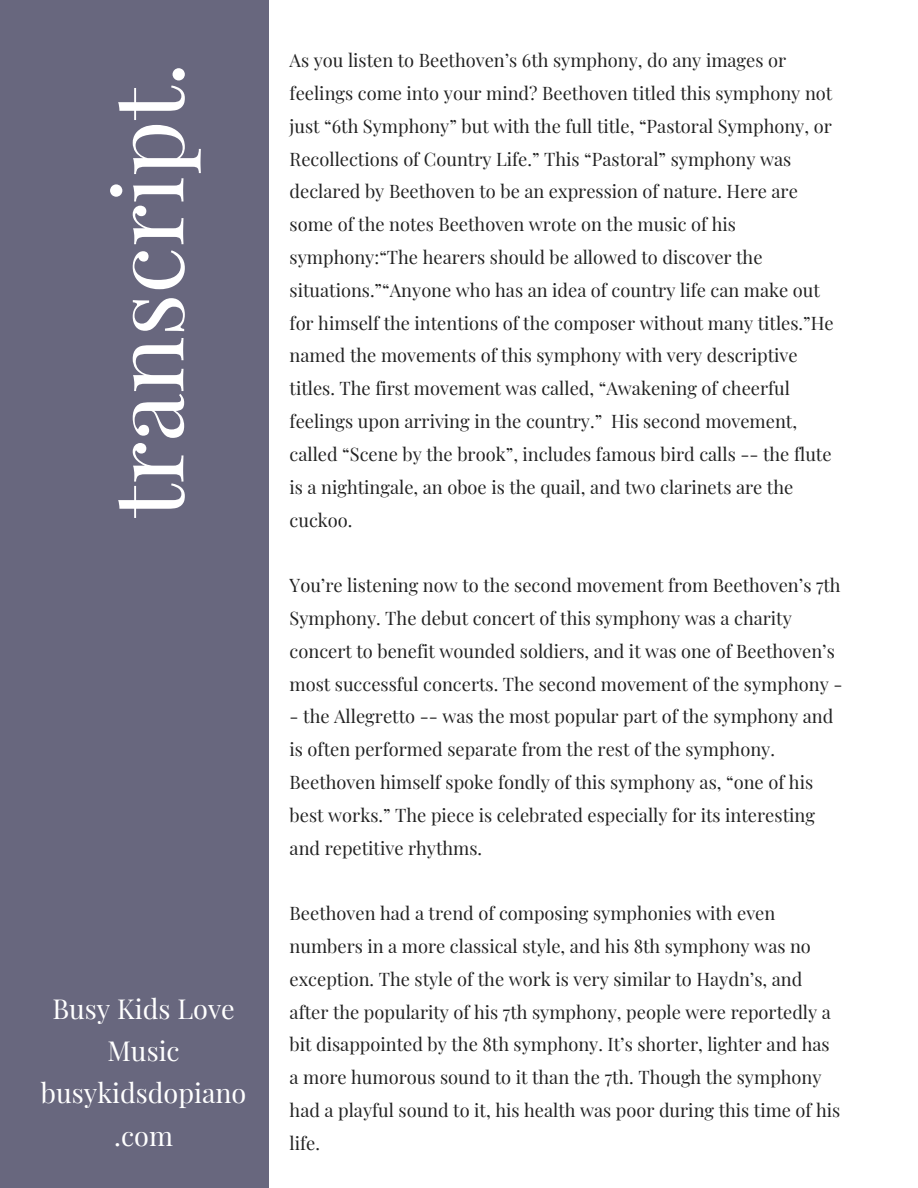
<style>
.page{position:relative;width:918px;height:1188px;background:#fff}
.page>*{position:absolute;margin:0;border:0;box-sizing:border-box;transform-origin:0 0}
.t1{font:96px "Playfair Display";color:#fff}
.t2{font:27px/42.3px "Playfair Display";color:#fff;text-align:center}
.t3{font:18.3px/32.8px "Playfair Display";color:#222}
</style>
<div class="page">
<div style="left:0;top:0;width:269px;height:1188px;background:#68677e"></div>
<h1 class="t1" style="left:80px;top:518px;width:458px;rotate:-90deg">transcript.</h1>
<h2 class="t2" style="left:41px;top:986px;width:207px">Busy Kids Love<br>Music busykidsdopiano .com</h2>
<p class="t3" style="left:290px;top:43px;width:546px">As you listen to Beethoven’s 6th symphony, do any images or feelings come into your mind? Beethoven titled this symphony not just “6th Symphony” but with the full title, “Pastoral Symphony, or Recollections of Country Life.” This “Pastoral” symphony was declared by Beethoven to be an expression of nature. Here are some of the notes Beethoven wrote on the music of his symphony:“The hearers should be allowed to discover the situations.”“Anyone who has an idea of country life can make out for himself the intentions of the composer without many titles.”He named the movements of this symphony with very descriptive titles. The first movement was called, “Awakening of cheerful feelings upon arriving in the country.” His second movement, called “Scene by the brook”, includes famous bird calls -- the flute is a nightingale, an oboe is the quail, and two clarinets are the cuckoo.</p>
<p class="t3" style="left:290px;top:568px;width:554px">You’re listening now to the second movement from Beethoven’s 7th Symphony. The debut concert of this symphony was a charity concert to benefit wounded soldiers, and it was one of Beethoven’s most successful concerts. The second movement of the symphony -</p>
<p class="t3" style="left:290px;top:699px;width:545px">- the Allegretto -- was the most popular part of the symphony and is often performed separate from the rest of the symphony.<br>Beethoven himself spoke fondly of this symphony as, “one of his best works.” The piece is celebrated especially for its interesting and repetitive rhythms.</p>
<p class="t3" style="left:290px;top:896px;width:552px">Beethoven had a trend of composing symphonies with even numbers in a more classical style, and his 8th symphony was no exception. The style of the work is very similar to Haydn’s, and after the popularity of his 7th symphony, people were reportedly a bit disappointed by the 8th symphony. It’s shorter, lighter and has a more humorous sound to it than the 7th. Though the symphony had a playful sound to it, his health was poor during this time of his life.</p>
</div>
